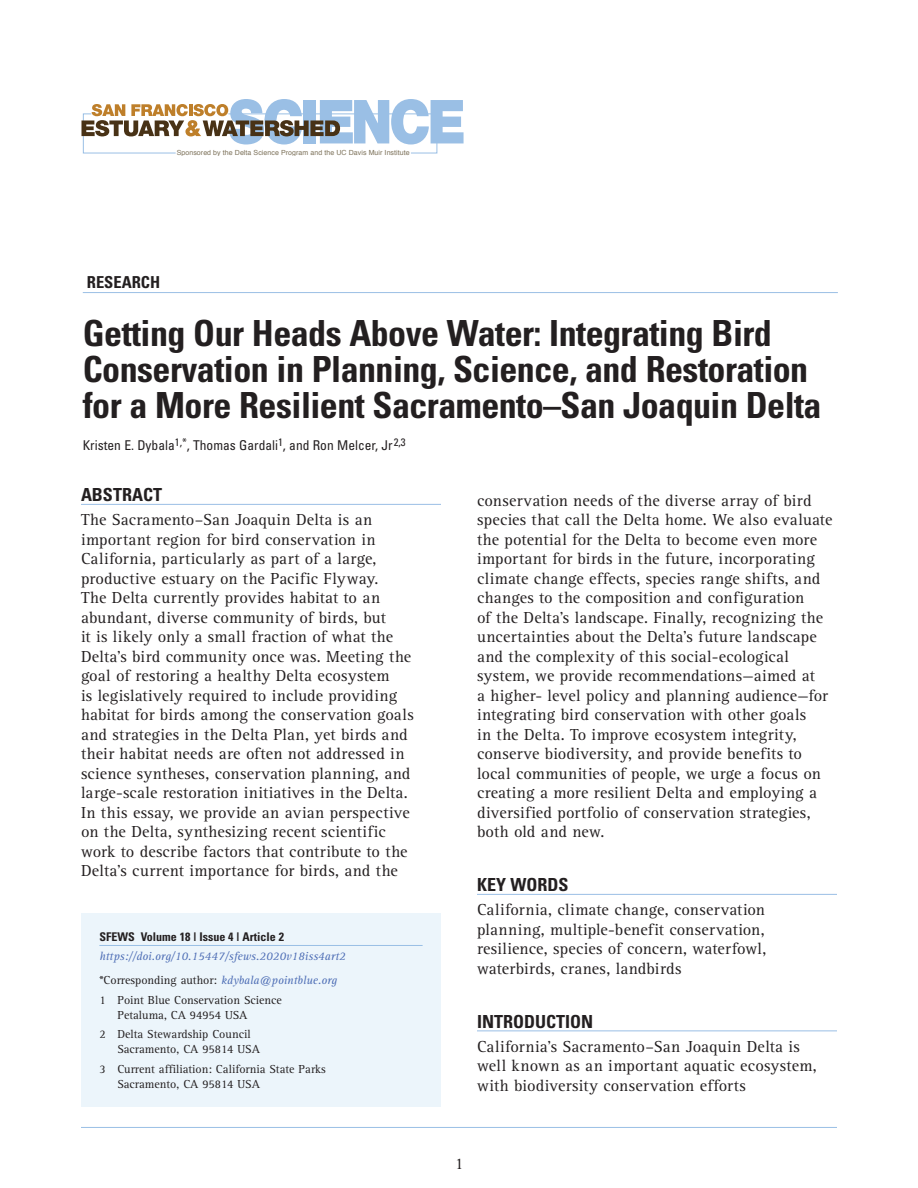
<style>
.page{position:relative;width:918px;height:1188px;background:#fff}
.page>*{position:absolute;margin:0;border:0;box-sizing:border-box;transform-origin:0 0}
.t1{font:700 condensed 36px/36px "Univers";letter-spacing:-.015em;color:#231f20}
.t2{font:700 condensed 18px "Univers";color:#231f20}
.t3{font:16.5px/19.5px "Rotis Serif";letter-spacing:.01em;color:#231f20}
.t4{font:700 condensed 16.5px "Univers";color:#231f20}
.t5{font:condensed 13.5px "Univers";color:#231f20}
.t6{font:12px/15px "Rotis Serif";color:#231f20}
.t7{font:italic 12px/24px "Rotis Serif";color:#4d6db5}
.t8{font:700 condensed 12px "Univers";color:#231f20}
.t9{font:7.05px "Helvetica";letter-spacing:.01em;color:#7d725a}
.s1{font-style:normal;color:#231f20}
</style>
<div class="page">
<hr style="left:81px;top:1127px;width:756px;height:1px;background:#9abfe5">
<svg style="left:81px;top:99px;width:383px;height:55px"></svg>
<div style="left:81px;top:914px;width:360px;height:193px;background:#ecf5fb"></div>
<hr style="left:99px;top:945px;width:324px;height:1px;background:#9abfe5">
<hr style="left:81px;top:504px;width:360px;height:1px;background:#9abfe5">
<hr style="left:477px;top:894px;width:360px;height:1px;background:#9abfe5">
<hr style="left:477px;top:1030px;width:360px;height:1px;background:#9abfe5">
<hr style="left:83px;top:292px;width:755px;height:1px;background:#9abfe5">
<p class="t9" style="left:177px;top:147px;width:235px">Sponsored by the Delta Science Program and the UC Davis Muir Institute</p>
<p class="t4" style="left:87px;top:272px;width:75px">RESEARCH</p>
<h1 class="t1" style="left:83px;top:315px;width:740px">Getting Our Heads Above Water: Integrating Bird<br>Conservation in Planning, Science, and Restoration for a More Resilient Sacramento–San Joaquin Delta</h1>
<p class="t5" style="left:83px;top:437px;width:324px">Kristen E. Dybala<sup>1,*</sup>, Thomas Gardali<sup>1</sup>, and Ron Melcer, Jr<sup>2,3</sup></p>
<p class="t2" style="left:81px;top:484px;width:83px">ABSTRACT</p>
<p class="t3" style="left:81px;top:510px;width:334px">The Sacramento–San Joaquin Delta is an important region for bird conservation in California, particularly as part of a large, productive estuary on the Pacific Flyway.<br>The Delta currently provides habitat to an abundant, diverse community of birds, but<br>it is likely only a small fraction of what the Delta’s bird community once was. Meeting the goal of restoring a healthy Delta ecosystem<br>is legislatively required to include providing habitat for birds among the conservation goals and strategies in the Delta Plan, yet birds and their habitat needs are often not addressed in science syntheses, conservation planning, and large-scale restoration initiatives in the Delta.<br>In this essay, we provide an avian perspective on the Delta, synthesizing recent scientific work to describe factors that contribute to the Delta’s current importance for birds, and the</p>
<p class="t8" style="left:99px;top:929px;width:186px">SFEWS Volume 18 | Issue 4 | Article 2</p>
<p class="t7" style="left:99px;top:945px;width:248px">https://doi.org/10.15447/sfews.2020v18iss4art2 <span class="s1">*Corresponding author:</span> kdybala@pointblue.org</p>
<p class="t6" style="left:117px;top:993px;width:166px;text-indent:-18px">1 Point Blue Conservation Science<br>Petaluma, CA 94954 USA</p>
<p class="t6" style="left:117px;top:1027px;width:144px;text-indent:-18px">2 Delta Stewardship Council<br>Sacramento, CA 95814 USA</p>
<p class="t6" style="left:117px;top:1062px;width:210px;text-indent:-18px">3 Current affiliation: California State Parks<br>Sacramento, CA 95814 USA</p>
<p class="t3" style="left:477px;top:491px;width:357px">conservation needs of the diverse array of bird species that call the Delta home. We also evaluate the potential for the Delta to become even more important for birds in the future, incorporating climate change effects, species range shifts, and changes to the composition and configuration<br>of the Delta’s landscape. Finally, recognizing the uncertainties about the Delta’s future landscape and the complexity of this social-ecological system, we provide recommendations—aimed at<br>a higher- level policy and planning audience—for integrating bird conservation with other goals<br>in the Delta. To improve ecosystem integrity, conserve biodiversity, and provide benefits to local communities of people, we urge a focus on creating a more resilient Delta and employing a diversified portfolio of conservation strategies, both old and new.</p>
<p class="t2" style="left:477px;top:874px;width:93px">KEY WORDS</p>
<p class="t3" style="left:477px;top:900px;width:291px;text-align:justify">California, climate change, conservation planning, multiple-benefit conservation, resilience, species of concern, waterfowl, waterbirds, cranes, landbirds</p>
<p class="t2" style="left:477px;top:1010px;width:118px">INTRODUCTION</p>
<p class="t3" style="left:477px;top:1037px;width:341px">California’s Sacramento–San Joaquin Delta is well known as an important aquatic ecosystem, with biodiversity conservation efforts</p>
<p class="t3" style="left:455px;top:1154px;width:10px">1</p>
</div>
